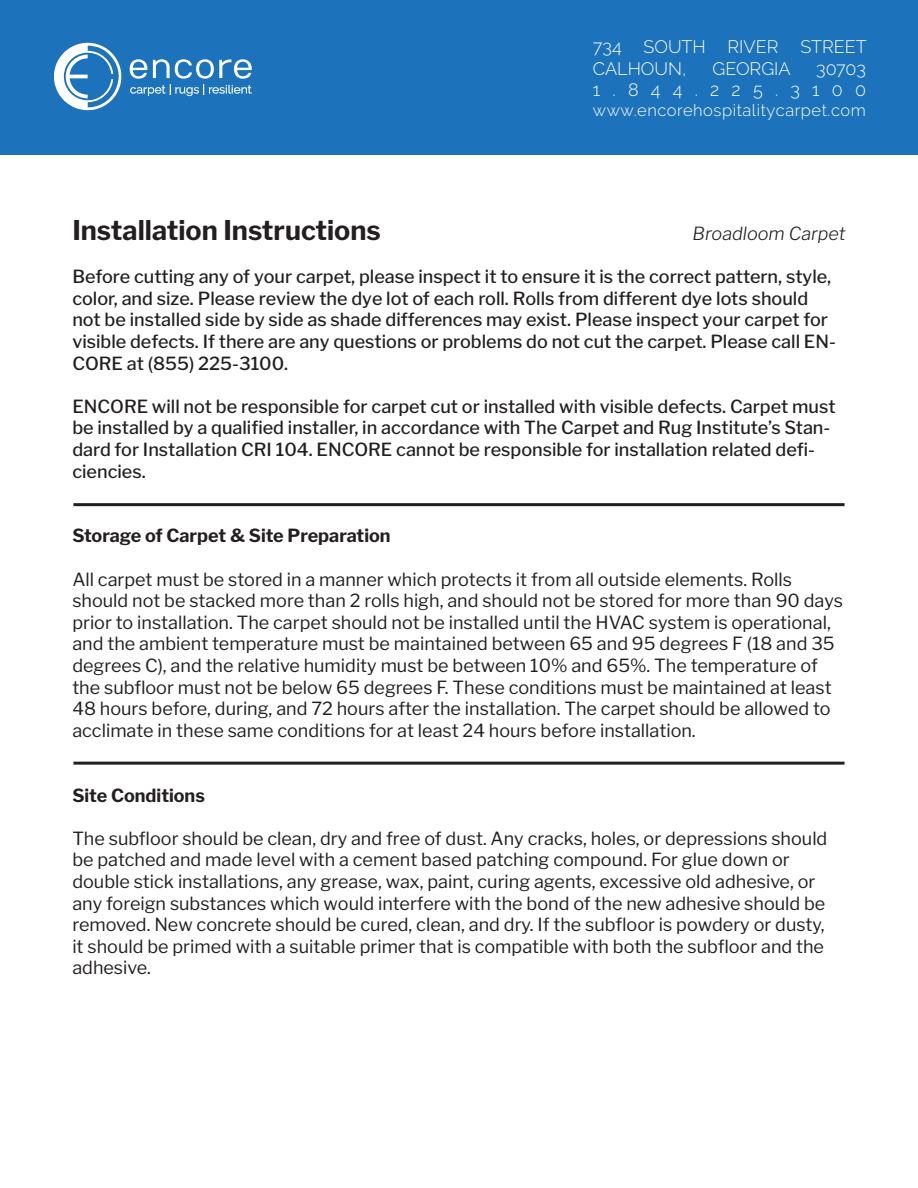
<style>
.page{position:relative;width:918px;height:1188px;background:#fff}
.page>*{position:absolute;margin:0;border:0;box-sizing:border-box;transform-origin:0 0}
.t1{font:700 27px "Libre Franklin";color:#231f20}
.t2{font:18px/21.6px "Libre Franklin";color:#231f20}
.t3{font:500 18px/21.6px "Libre Franklin";color:#231f20}
.t4{font:700 18px "Libre Franklin";color:#231f20}
.t5{font:300 18px/21.6px "Raleway";color:#fff}
.t6{font:300 18px/21.6px "Raleway";letter-spacing:.68em;color:#fff;text-align:right}
.t7{font:italic 300 18px "Libre Franklin";color:#231f20}
.t8{font:300 16.5px "Raleway";letter-spacing:.035em;color:#fff}
</style>
<div class="page">
<div style="left:0;top:0;width:918px;height:154px;background:#1c73bb"></div>
<svg style="left:130px;top:59px;width:122px;height:37px"></svg>
<svg style="left:54px;top:43px;width:67px;height:67px"></svg>
<hr style="left:73px;top:503px;width:772px;height:3px;background:#231f20">
<hr style="left:73px;top:762px;width:772px;height:3px;background:#231f20">
<p class="t5" style="left:593px;top:36px;width:275px">734 SOUTH RIVER STREET<br>CALHOUN,</p>
<p class="t5" style="left:712px;top:57px;width:80px">GEORGIA</p>
<p class="t6" style="left:593px;top:57px;width:275px">30703<br>1.844.225.3100</p>
<p class="t8" style="left:593px;top:100px;width:275px">www.encorehospitalitycarpet.com</p>
<h1 class="t1" style="left:72px;top:209px;width:310px">Installation Instructions</h1>
<p class="t7" style="left:693px;top:223px;width:155px">Broadloom Carpet</p>
<p class="t3" style="left:72px;top:266px;width:765px">Before cutting any of your carpet, please inspect it to ensure it is the correct pattern, style, color, and size. Please review the dye lot of each roll. Rolls from different dye lots should not be installed side by side as shade differences may exist. Please inspect your carpet for visible defects. If there are any questions or problems do not cut the carpet. Please call EN-CORE at (855) 225-3100.</p>
<p class="t3" style="left:72px;top:395px;width:765px">ENCORE will not be responsible for carpet cut or installed with visible defects. Carpet must be installed by a qualified installer, in accordance with The Carpet and Rug Institute’s Stan&shy;dard for Installation CRI 104. ENCORE cannot be responsible for installation related defi&shy;ciencies.</p>
<p class="t4" style="left:72px;top:522px;width:320px">Storage of Carpet &amp; Site Preparation</p>
<p class="t2" style="left:72px;top:568px;width:772px">All carpet must be stored in a manner which protects it from all outside elements. Rolls should not be stacked more than 2 rolls high, and should not be stored for more than 90 days prior to installation. The carpet should not be installed until the HVAC system is operational, and the ambient temperature must be maintained between 65 and 95 degrees F (18 and 35 degrees C), and the relative humidity must be between 10% and 65%. The temperature of the subfloor must not be below 65 degrees F. These conditions must be maintained at least 48 hours before, during, and 72 hours after the installation. The carpet should be allowed to acclimate in these same conditions for at least 24 hours before installation.</p>
<p class="t4" style="left:72px;top:781px;width:134px">Site Conditions</p>
<p class="t2" style="left:72px;top:827px;width:757px">The subfloor should be clean, dry and free of dust. Any cracks, holes, or depressions should be patched and made level with a cement based patching compound. For glue down or double stick installations, any grease, wax, paint, curing agents, excessive old adhesive, or any foreign substances which would interfere with the bond of the new adhesive should be removed. New concrete should be cured, clean, and dry. If the subfloor is powdery or dusty, it should be primed with a suitable primer that is compatible with both the subfloor and the adhesive.</p>
</div>
